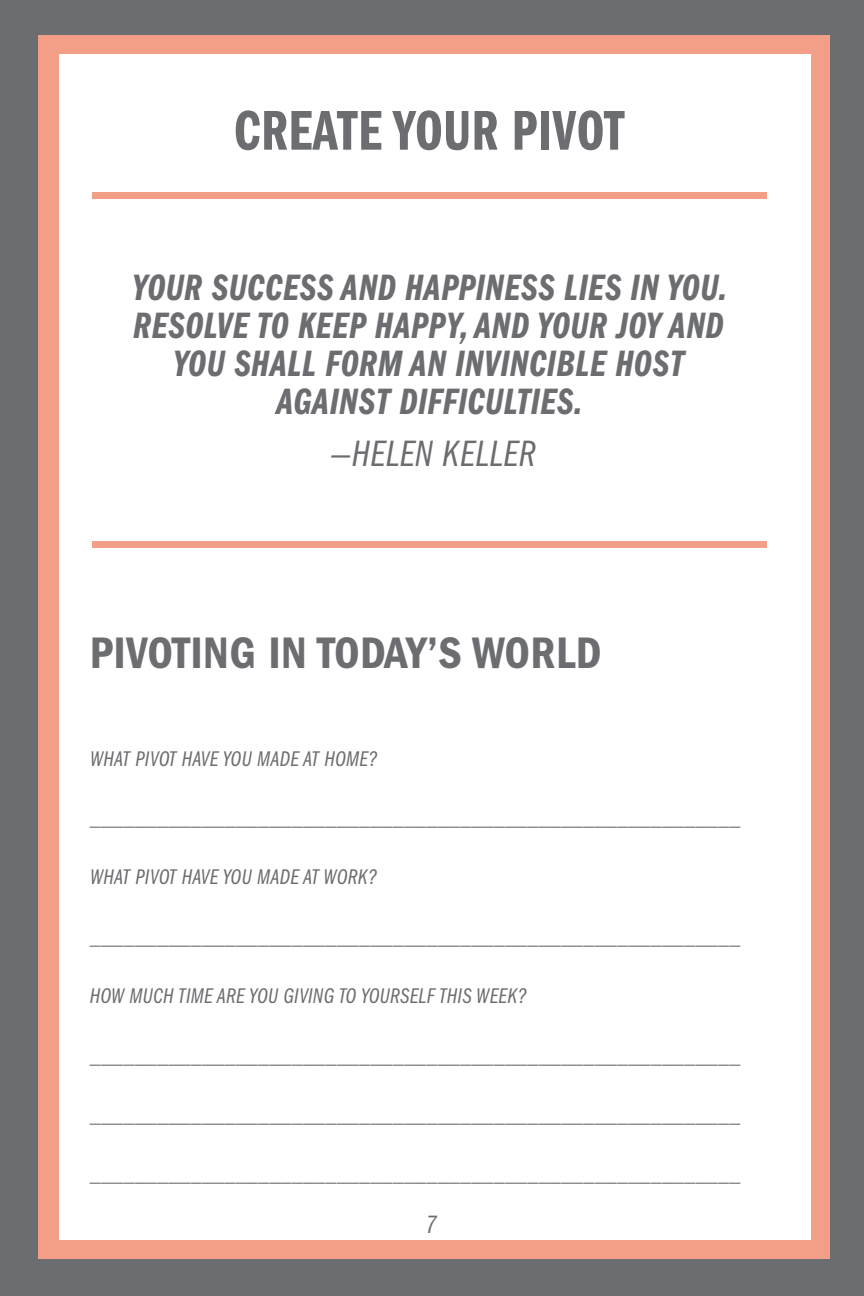
<style>
.page{position:relative;width:864px;height:1296px;background:#6c6d70}
.page>*{position:absolute;margin:0;border:0;box-sizing:border-box;transform-origin:0 0}
.t1{font:58px "ITC Franklin Gothic Std Dm Cp";letter-spacing:.01em;color:#6c6d70}
.t2{font:45.6px "ITC Franklin Gothic Std Dm Cd";letter-spacing:.01em;color:#6c6d70}
.t3{font:38px/38px "ITC Franklin Gothic Std Dm Cp It";letter-spacing:.01em;color:#6c6d70;text-align:center}
.t4{font:38px "ITC Franklin Gothic Std Bk Cp It";letter-spacing:.01em;color:#6c6d70}
.t5{font:26px "ITC Franklin Gothic Std Bk Cp It";color:#6c6d70}
.t6{font:22px "ITC Franklin Gothic Std Bk Cp It";letter-spacing:.01em;color:#6c6d70}
</style>
<div class="page">
<div style="left:38px;top:35px;width:792px;height:1224px;background:#f39e86"></div>
<div style="left:59px;top:54px;width:752px;height:1185px;background:#fff"></div>
<div style="left:92px;top:192px;width:675px;height:7px;background:#f39e86"></div>
<div style="left:92px;top:541px;width:675px;height:7px;background:#f39e86"></div>
<h1 class="t1" style="left:234px;top:99px;width:392px">CREATE YOUR PIVOT</h1>
<h3 class="t3" style="left:132px;top:269px;width:597px">YOUR SUCCESS AND HAPPINESS LIES IN YOU.<br>RESOLVE TO KEEP HAPPY, AND YOUR JOY AND YOU SHALL FORM AN INVINCIBLE HOST AGAINST DIFFICULTIES.</h3>
<h3 class="t4" style="left:330px;top:433px;width:207px">—HELEN KELLER</h3>
<h2 class="t2" style="left:90px;top:627px;width:513px">PIVOTING IN TODAY’S WORLD</h2>
<p class="t6" style="left:90px;top:746px;width:289px">WHAT PIVOT HAVE YOU MADE AT HOME?</p>
<p class="t6" style="left:90px;top:806px;width:652px">__________________________________________________________</p>
<p class="t6" style="left:90px;top:865px;width:288px">WHAT PIVOT HAVE YOU MADE AT WORK?</p>
<p class="t6" style="left:90px;top:925px;width:652px">__________________________________________________________</p>
<p class="t6" style="left:90px;top:984px;width:438px">HOW MUCH TIME ARE YOU GIVING TO YOURSELF THIS WEEK?</p>
<p class="t6" style="left:90px;top:1043px;width:652px">__________________________________________________________</p>
<p class="t6" style="left:90px;top:1103px;width:652px">__________________________________________________________</p>
<p class="t6" style="left:90px;top:1162px;width:652px">__________________________________________________________</p>
<p class="t5" style="left:425px;top:1211px;width:13px">7</p>
</div>
